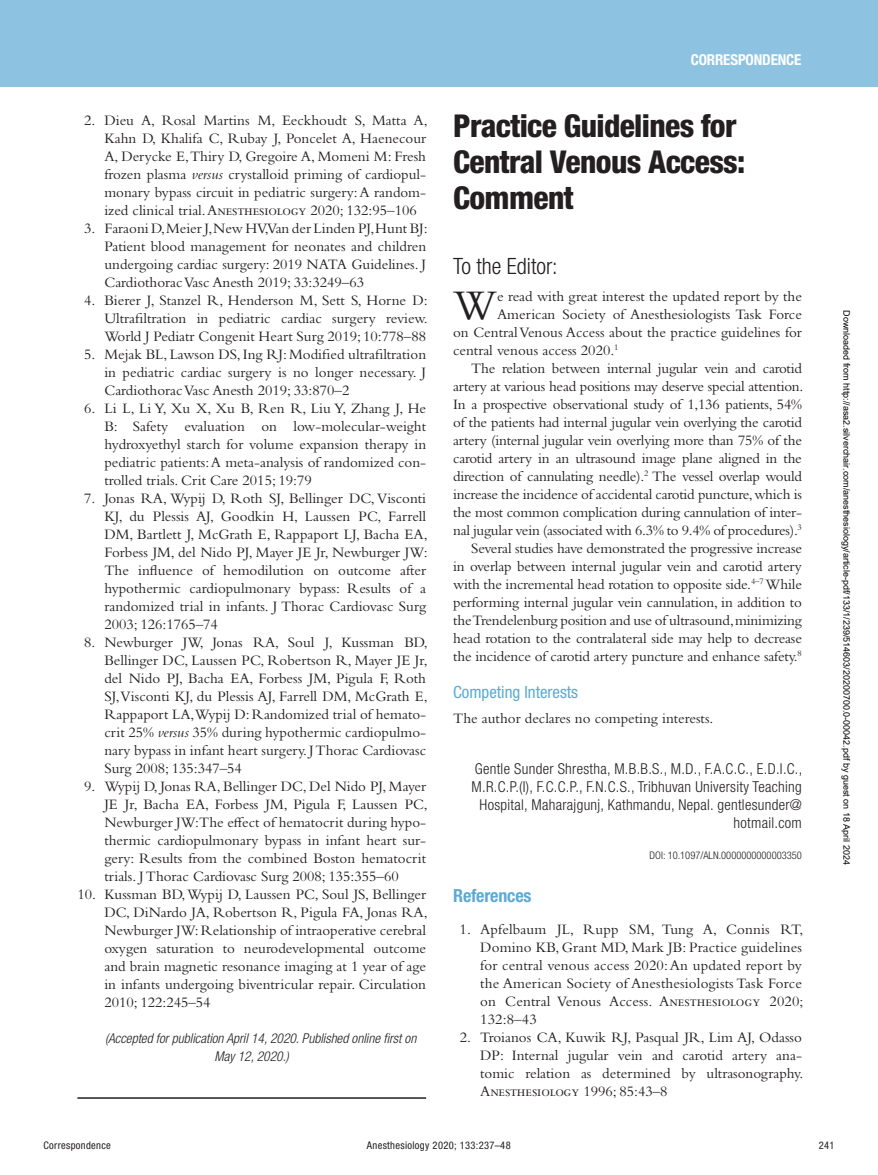
<style>
.page{position:relative;width:878px;height:1175px;background:#fff}
.page>*{position:absolute;margin:0;border:0;box-sizing:border-box;transform-origin:0 0}
.t1{font:43.95px "Bembo Std";color:#231f20}
.t2{font:800 condensed 31.5px/36px "Helvetica Neue LT Std";letter-spacing:-.02em;color:#231f20}
.t3{font:300 condensed 22.5px "Helvetica Neue LT Std";color:#231f20}
.t4{font:700 condensed 18px "Helvetica Neue LT Std";letter-spacing:-.01em;color:#5caad4}
.t5{font:condensed 16.8px "Helvetica Neue LT Std";color:#5caad4}
.t6{font:15px/18px "Bembo Std";color:#231f20;text-align:justify}
.t7{font:300 condensed 15px/18px "Helvetica Neue LT Std";letter-spacing:.02em;color:#231f20;text-align:right}
.t8{font:700 condensed 15px "Helvetica Neue LT Std";letter-spacing:-.01em;color:#fff}
.t9{font:italic 300 condensed 13.5px/18px "Helvetica Neue LT Std";color:#231f20}
.t10{font:condensed 10.5px "Helvetica Neue LT Std";letter-spacing:.03em;color:#231f20}
.t11{font:300 condensed 10.5px "Helvetica Neue LT Std";color:#231f20}
.t12{font:9px "Arial";color:#000}
.s1{font-style:italic}
</style>
<div class="page">
<div style="left:0;top:0;width:878px;height:86px;background:#8dc3e0"></div>
<hr style="left:77px;top:1097px;width:349px;height:1px;background:#231f20">
<p class="t8" style="left:690px;top:51px;width:112px">CORRESPONDENCE</p>
<p class="t6" style="left:104px;top:111px;width:325px;text-indent:-20px">2. Dieu A, Rosal Martins M, Eeckhoudt S, Matta A, Kahn D, Khalifa C, Rubay J, Poncelet A, Haenecour A, Derycke E, Thiry D, Gregoire A, Momeni M: Fresh frozen plasma <span class="s1">versus</span> crystalloid priming of cardiopul&shy;monary bypass circuit in pediatric surgery: A random&shy;ized clinical trial. Anesthesiology 2020; 132:95–106</p>
<p class="t6" style="left:104px;top:219px;width:325px;text-indent:-20px">3. Faraoni D, Meier J, New HV,Van der Linden PJ, Hunt BJ:<br>Patient blood management for neonates and children undergoing cardiac surgery: 2019 NATA Guidelines. J Cardiothorac Vasc Anesth 2019; 33:3249–63</p>
<p class="t6" style="left:104px;top:291px;width:325px;text-indent:-20px">4. Bierer J, Stanzel R, Henderson M, Sett S, Horne D:<br>Ultrafiltration in pediatric cardiac surgery review.<br>World J Pediatr Congenit Heart Surg 2019; 10:778–88</p>
<p class="t6" style="left:104px;top:345px;width:323px;text-indent:-20px">5. Mejak BL, Lawson DS, Ing RJ: Modified ultrafiltration in pediatric cardiac surgery is no longer necessary. J Cardiothorac Vasc Anesth 2019; 33:870–2</p>
<p class="t6" style="left:104px;top:399px;width:323px;text-indent:-20px">6. Li L, Li Y, Xu X, Xu B, Ren R, Liu Y, Zhang J, He B: Safety evaluation on low-molecular-weight hydroxyethyl starch for volume expansion therapy in pediatric patients: A meta-analysis of randomized con&shy;trolled trials. Crit Care 2015; 19:79</p>
<p class="t6" style="left:104px;top:489px;width:325px;text-indent:-20px">7. Jonas RA, Wypij D, Roth SJ, Bellinger DC, Visconti KJ, du Plessis AJ, Goodkin H, Laussen PC, Farrell DM, Bartlett J, McGrath E, Rappaport LJ, Bacha EA, Forbess JM, del Nido PJ, Mayer JE Jr, Newburger JW:<br>The influence of hemodilution on outcome after hypothermic cardiopulmonary bypass: Results of a randomized trial in infants. J Thorac Cardiovasc Surg 2003; 126:1765–74</p>
<p class="t6" style="left:104px;top:633px;width:325px;text-indent:-20px">8. Newburger JW, Jonas RA, Soul J, Kussman BD, Bellinger DC, Laussen PC, Robertson R, Mayer JE Jr, del Nido PJ, Bacha EA, Forbess JM, Pigula F, Roth SJ, Visconti KJ, du Plessis AJ, Farrell DM, McGrath E, Rappaport LA,Wypij D: Randomized trial of hemato&shy;crit 25% <span class="s1">versus</span> 35% during hypothermic cardiopulmo&shy;nary bypass in infant heart surgery. J Thorac Cardiovasc Surg 2008; 135:347–54</p>
<p class="t6" style="left:104px;top:777px;width:325px;text-indent:-20px">9. Wypij D, Jonas RA, Bellinger DC, Del Nido PJ, Mayer JE Jr, Bacha EA, Forbess JM, Pigula F, Laussen PC, Newburger JW:The effect of hematocrit during hypo&shy;thermic cardiopulmonary bypass in infant heart sur&shy;gery: Results from the combined Boston hematocrit trials. J Thorac Cardiovasc Surg 2008; 135:355–60</p>
<p class="t6" style="left:104px;top:885px;width:325px;text-indent:-27px">10. Kussman BD, Wypij D, Laussen PC, Soul JS, Bellinger DC, DiNardo JA, Robertson R, Pigula FA, Jonas RA, Newburger JW: Relationship of intraoperative cerebral oxygen saturation to neurodevelopmental outcome and brain magnetic resonance imaging at 1 year of age in infants undergoing biventricular repair. Circulation 2010; 122:245–54</p>
<p class="t9" style="left:214px;top:1029px;width:203px;text-indent:-109px">(Accepted for publication April 14, 2020. Published online first on<br>May 12, 2020.)</p>
<h2 class="t2" style="left:453px;top:108px;width:294px">Practice Guidelines for<br>Central Venous Access:<br>Comment</h2>
<h3 class="t3" style="left:453px;top:253px;width:106px">To the Editor:</h3>
<h1 class="t1" style="left:453px;top:279px;width:45px">W</h1>
<p class="t6" style="left:497px;top:287px;width:306px">e read with great interest the updated report by the</p>
<p class="t6" style="left:497px;top:305px;width:306px">American Society of Anesthesiologists Task Force</p>
<p class="t6" style="left:453px;top:323px;width:350px">on Central Venous Access about the practice guidelines for</p>
<p class="t6" style="left:453px;top:341px;width:167px">central venous access 2020.<sup>1</sup></p>
<p class="t6" style="left:471px;top:359px;width:332px">The relation between internal jugular vein and carotid</p>
<p class="t6" style="left:453px;top:377px;width:352px">artery at various head positions may deserve special attention.</p>
<p class="t6" style="left:453px;top:395px;width:350px">In a prospective observational study of 1,136 patients, 54%</p>
<p class="t6" style="left:453px;top:413px;width:350px">of the patients had internal jugular vein overlying the carotid</p>
<p class="t6" style="left:453px;top:431px;width:350px">artery (internal jugular vein overlying more than 75% of the</p>
<p class="t6" style="left:453px;top:449px;width:350px">carotid artery in an ultrasound image plane aligned in the</p>
<p class="t6" style="left:453px;top:467px;width:350px">direction of cannulating needle).<sup>2</sup> The vessel overlap would</p>
<p class="t6" style="left:453px;top:485px;width:350px">increase the incidence of accidental carotid puncture, which is</p>
<p class="t6" style="left:453px;top:503px;width:350px">the most common complication during cannulation of inter-</p>
<p class="t6" style="left:453px;top:521px;width:350px">nal jugular vein (associated with 6.3% to 9.4% of procedures).<sup>3</sup></p>
<p class="t6" style="left:471px;top:539px;width:332px">Several studies have demonstrated the progressive increase</p>
<p class="t6" style="left:453px;top:557px;width:350px">in overlap between internal jugular vein and carotid artery</p>
<p class="t6" style="left:453px;top:575px;width:350px">with the incremental head rotation to opposite side.<sup>4–7</sup> While</p>
<p class="t6" style="left:453px;top:593px;width:350px">performing internal jugular vein cannulation, in addition to</p>
<p class="t6" style="left:453px;top:611px;width:350px">the Trendelenburg position and use of ultrasound, minimizing</p>
<p class="t6" style="left:453px;top:629px;width:350px">head rotation to the contralateral side may help to decrease</p>
<p class="t6" style="left:453px;top:647px;width:350px">the incidence of carotid artery puncture and enhance safety.<sup>8</sup></p>
<p class="t5" style="left:453px;top:683px;width:126px">Competing Interests</p>
<p class="t6" style="left:453px;top:709px;width:262px">The author declares no competing interests.</p>
<p class="t7" style="left:471px;top:760px;width:332px">Gentle Sunder Shrestha, M.B.B.S., M.D., F.A.C.C., E.D.I.C., M.R.C.P.(I), F.C.C.P., F.N.C.S., Tribhuvan University Teaching Hospital, Maharajgunj, Kathmandu, Nepal. gentlesunder@ hotmail.com</p>
<p class="t11" style="left:649px;top:849px;width:154px">DOI: 10.1097/ALN.0000000000003350</p>
<p class="t4" style="left:453px;top:884px;width:80px">References</p>
<p class="t6" style="left:480px;top:920px;width:325px;text-indent:-21px">1. Apfelbaum JL, Rupp SM, Tung A, Connis RT, Domino KB, Grant MD, Mark JB: Practice guidelines for central venous access 2020: An updated report by the American Society of Anesthesiologists Task Force on Central Venous Access. Anesthesiology 2020; 132:8–43</p>
<p class="t6" style="left:480px;top:1028px;width:325px;text-indent:-20px">2. Troianos CA, Kuwik RJ, Pasqual JR, Lim AJ, Odasso DP: Internal jugular vein and carotid artery ana&shy;tomic relation as determined by ultrasonography.<br>Anesthesiology 1996; 85:43–8</p>
<p class="t12" style="left:850px;top:310px;width:556px;rotate:90deg">Downloaded from http://asa2.silverchair.com/anesthesiology/article-pdf/133/1/239/514603/20200700.0-00042.pdf by guest on 18 April 2024</p>
<p class="t10" style="left:44px;top:1139px;width:69px">Correspondence</p>
<p class="t10" style="left:367px;top:1139px;width:145px">Anesthesiology 2020; 133:237–48</p>
<p class="t10" style="left:818px;top:1139px;width:17px">241</p>
</div>
